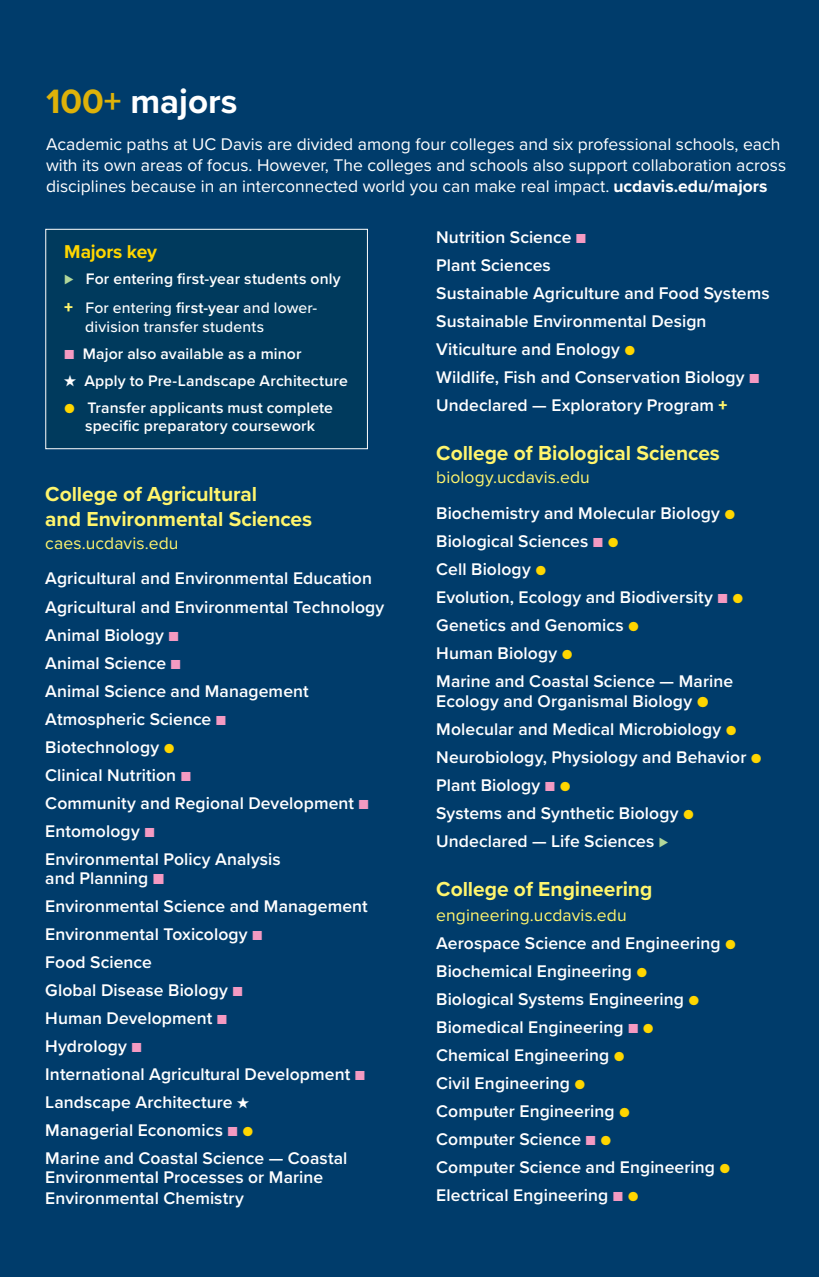
<style>
.page{position:relative;width:819px;height:1277px;background:#fff}
.page>*{position:absolute;margin:0;border:0;box-sizing:border-box;transform-origin:0 0}
.H1_-_majors_-_minors{font:700 35px "Proxima Nova";color:#fff}
.H2_Majors{font:700 21px "Proxima Nova";letter-spacing:-.005em;color:#fff56d}
.t1{font:700 19.25px "Proxima Nova";letter-spacing:-.015em;color:#ffd600}
.t2{font:600 17.5px "Proxima Nova";letter-spacing:.005em;color:#fff}
.t3{font:17.5px/21px "Proxima Nova";color:#fff}
.Link_2{font:17.5px "Proxima Nova";letter-spacing:.01em;color:#fff56d}
.t4{font:600 15.75px/18.9px "Proxima Nova";letter-spacing:.01em;color:#fff;text-align:center}
.t5{font:500 15.75px/18.9px "Proxima Nova";letter-spacing:.01em;color:#fff}
.s1{color:#deb209}
.s2{font-weight:700}
.s3{font-weight:900;color:#b3d89a}
.s4{font-weight:900;font-size:17.5px;color:#fff56d}
.s5{font-weight:600}
.s6{font-weight:900;color:#f49ac2}
.s7{font-weight:900}
.s8{font-weight:900;color:#ffd600}
.s9{font-weight:900;font-size:15.75px;color:#f49ac2}
.s10{font-weight:900;font-size:15.75px;color:#ffd600}
.s11{font-weight:900;font-size:15.75px}
.s12{font-weight:900;color:#fff56d}
.s13{font-weight:900;font-size:15.75px;color:#b3d89a}
</style>
<div class="page">
<div style="left:0;top:0;width:819px;height:1276px;background:#003c6b"></div>
<div style="left:45px;top:229px;width:323px;height:220px;background:#003a5d;border:1px solid #fff"></div>
<h1 class="H1_-_majors_-_minors" style="left:46px;top:76px;width:193px"><span class="s1">100+</span> majors</h1>
<p class="t3" style="left:46px;top:133px;width:742px">Academic paths at UC Davis are divided among four colleges and six professional schools, each with its own areas of focus. However, The colleges and schools also support collaboration across disciplines because in an interconnected world you can make real impact. <span class="s2">ucdavis.edu/majors</span></p>
<h2 class="t1" style="left:64px;top:237px;width:94px">Majors key</h2>
<p class="t4" style="left:64px;top:269px;width:278px"><span class="s3">⊲</span> For entering first-year students only</p>
<p class="t5" style="left:85px;top:298px;width:233px;text-indent:-21px"><span class="s4">+</span> For entering <span class="s5">first-year</span> and lower&shy;division transfer students</p>
<p class="t4" style="left:64px;top:344px;width:239px"><span class="s6">■</span> Major also available as a minor</p>
<p class="t4" style="left:64px;top:370px;width:285px"><span class="s7">★</span> Apply to Pre-Landscape Architecture</p>
<p class="t4" style="left:64px;top:397px;width:270px"><span class="s8">●</span> Transfer applicants must complete specific preparatory coursework</p>
<h2 class="H2_Majors" style="left:45px;top:478px;width:213px">College of Agricultural</h2>
<h2 class="H2_Majors" style="left:45px;top:503px;width:268px">and Environmental Sciences</h2>
<p class="Link_2" style="left:45px;top:529px;width:135px">caes.ucdavis.edu</p>
<p class="t2" style="left:45px;top:565px;width:328px">Agricultural and Environmental Education</p>
<p class="t2" style="left:45px;top:593px;width:341px">Agricultural and Environmental Technology</p>
<p class="t2" style="left:45px;top:621px;width:135px">Animal Biology <span class="s9">■</span></p>
<p class="t2" style="left:45px;top:649px;width:137px">Animal Science <span class="s9">■</span></p>
<p class="t2" style="left:45px;top:677px;width:265px">Animal Science and Management</p>
<p class="t2" style="left:45px;top:705px;width:183px">Atmospheric Science <span class="s9">■</span></p>
<p class="t2" style="left:45px;top:733px;width:131px">Biotechnology <span class="s10">●</span></p>
<p class="t2" style="left:45px;top:761px;width:147px">Clinical Nutrition <span class="s9">■</span></p>
<p class="t2" style="left:45px;top:789px;width:325px">Community and Regional Development <span class="s9">■</span></p>
<p class="t2" style="left:45px;top:817px;width:111px">Entomology <span class="s9">■</span></p>
<p class="t2" style="left:45px;top:845px;width:237px">Environmental Policy Analysis</p>
<p class="t2" style="left:45px;top:864px;width:121px">and Planning <span class="s6">■</span></p>
<p class="t2" style="left:45px;top:892px;width:324px">Environmental Science and Management</p>
<p class="t2" style="left:45px;top:920px;width:219px">Environmental Toxicology <span class="s9">■</span></p>
<p class="t2" style="left:45px;top:948px;width:108px">Food Science</p>
<p class="t2" style="left:45px;top:976px;width:199px">Global Disease Biology <span class="s9">■</span></p>
<p class="t2" style="left:45px;top:1004px;width:184px">Human Development <span class="s9">■</span></p>
<p class="t2" style="left:45px;top:1032px;width:98px">Hydrology <span class="s9">■</span></p>
<p class="t2" style="left:45px;top:1060px;width:322px">International Agricultural Development <span class="s9">■</span></p>
<p class="t2" style="left:45px;top:1088px;width:205px">Landscape Architecture <span class="s11">★</span></p>
<p class="t2" style="left:45px;top:1116px;width:210px">Managerial Economics <span class="s9">■</span> <span class="s10">●</span></p>
<p class="t2" style="left:45px;top:1144px;width:304px">Marine and Coastal Science — Coastal</p>
<p class="t2" style="left:45px;top:1164px;width:280px">Environmental Processes or Marine</p>
<p class="t2" style="left:45px;top:1185px;width:200px">Environmental Chemistry</p>
<p class="t2" style="left:436px;top:224px;width:152px">Nutrition Science <span class="s9">■</span></p>
<p class="t2" style="left:436px;top:252px;width:116px">Plant Sciences</p>
<p class="t2" style="left:436px;top:280px;width:335px">Sustainable Agriculture and Food Systems</p>
<p class="t2" style="left:436px;top:308px;width:272px">Sustainable Environmental Design</p>
<p class="t2" style="left:436px;top:336px;width:201px">Viticulture and Enology <span class="s10">●</span></p>
<p class="t2" style="left:436px;top:364px;width:325px">Wildlife, Fish and Conservation Biology <span class="s9">■</span></p>
<p class="t2" style="left:436px;top:392px;width:293px">Undeclared — Exploratory Program <span class="s12">+</span></p>
<h2 class="H2_Majors" style="left:436px;top:438px;width:285px">College of Biological Sciences</h2>
<p class="Link_2" style="left:436px;top:464px;width:155px">biology.ucdavis.edu</p>
<p class="t2" style="left:436px;top:500px;width:301px">Biochemistry and Molecular Biology <span class="s10">●</span></p>
<p class="t2" style="left:436px;top:528px;width:184px">Biological Sciences <span class="s9">■</span> <span class="s10">●</span></p>
<p class="t2" style="left:436px;top:556px;width:112px">Cell Biology <span class="s10">●</span></p>
<p class="t2" style="left:436px;top:584px;width:309px">Evolution, Ecology and Biodiversity <span class="s9">■</span> <span class="s10">●</span></p>
<p class="t2" style="left:436px;top:612px;width:204px">Genetics and Genomics <span class="s10">●</span></p>
<p class="t2" style="left:436px;top:640px;width:138px">Human Biology <span class="s10">●</span></p>
<p class="t2" style="left:436px;top:668px;width:298px">Marine and Coastal Science — Marine</p>
<p class="t2" style="left:436px;top:687px;width:274px">Ecology and Organismal Biology <span class="s8">●</span></p>
<p class="t2" style="left:436px;top:715px;width:302px">Molecular and Medical Microbiology <span class="s10">●</span></p>
<p class="t2" style="left:436px;top:743px;width:327px">Neurobiology, Physiology and Behavior <span class="s10">●</span></p>
<p class="t2" style="left:436px;top:771px;width:136px">Plant Biology <span class="s9">■</span> <span class="s10">●</span></p>
<p class="t2" style="left:436px;top:799px;width:259px">Systems and Synthetic Biology <span class="s10">●</span></p>
<p class="t2" style="left:436px;top:827px;width:233px">Undeclared — Life Sciences <span class="s13">⊲</span></p>
<h2 class="H2_Majors" style="left:436px;top:873px;width:218px">College of Engineering</h2>
<p class="Link_2" style="left:436px;top:901px;width:192px">engineering.ucdavis.edu</p>
<p class="t2" style="left:436px;top:929px;width:301px">Aerospace Science and Engineering <span class="s10">●</span></p>
<p class="t2" style="left:436px;top:957px;width:213px">Biochemical Engineering <span class="s10">●</span></p>
<p class="t2" style="left:436px;top:985px;width:265px">Biological Systems Engineering <span class="s10">●</span></p>
<p class="t2" style="left:436px;top:1013px;width:219px">Biomedical Engineering <span class="s9">■</span> <span class="s10">●</span></p>
<p class="t2" style="left:436px;top:1041px;width:190px">Chemical Engineering <span class="s10">●</span></p>
<p class="t2" style="left:436px;top:1069px;width:151px">Civil Engineering <span class="s10">●</span></p>
<p class="t2" style="left:436px;top:1097px;width:195px">Computer Engineering <span class="s10">●</span></p>
<p class="t2" style="left:436px;top:1125px;width:177px">Computer Science <span class="s9">■</span> <span class="s10">●</span></p>
<p class="t2" style="left:436px;top:1153px;width:296px">Computer Science and Engineering <span class="s10">●</span></p>
<p class="t2" style="left:436px;top:1181px;width:204px">Electrical Engineering <span class="s9">■</span> <span class="s10">●</span></p>
</div>
